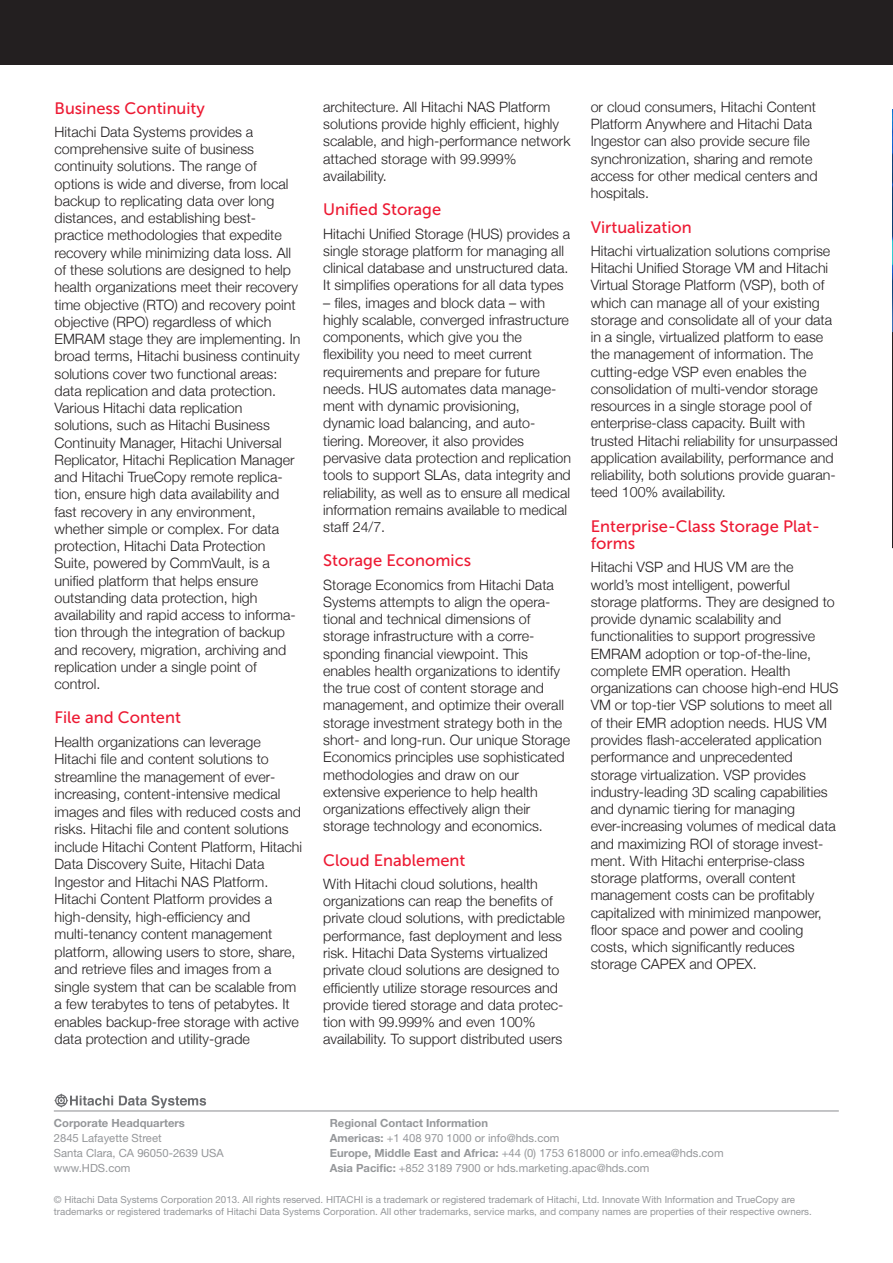
<style>
.page{position:relative;width:893px;height:1263px;background:#fff}
.page>*{position:absolute;margin:0;border:0;box-sizing:border-box;transform-origin:0 0}
.t1{font:16.5px/17.2px "Museo Sans 500";color:#ed1a33}
.t2{font:300 14.25px/17.2px "Helvetica Neue";color:#231f20}
.t3{font:11.25px/15px "Helvetica Neue LT Std";color:#95979a}
.t4{font:700 11.25px "Helvetica Neue LT Std";color:#95979a}
.t5{font:9.75px/11.7px "Helvetica Neue LT Std";color:#95979a}
.s1{font-weight:700}
</style>
<div class="page">
<img style="left:892px;top:109px;width:1px;height:223px">
<hr style="left:54px;top:1110px;width:785px;height:1px;background:#8a8c8f">
<svg style="left:54px;top:1093px;width:59px;height:15px"></svg>
<svg style="left:119px;top:1095px;width:87px;height:13px"></svg>
<div style="left:0;top:0;width:893px;height:64px;background:#231f20"></div>
<svg style="left:892px;top:332px;width:1px;height:216px"></svg>
<p class="t1" style="left:55px;top:99px;width:152px">Business Continuity</p>
<p class="t2" style="left:55px;top:123px;width:247px">Hitachi Data Systems provides a comprehensive suite of business continuity solutions. The range of options is wide and diverse, from local backup to replicating data over long distances, and establishing best&shy;practice methodologies that expedite recovery while minimizing data loss. All of these solutions are designed to help health organizations meet their recovery time objective (RTO) and recovery point objective (RPO) regardless of which EMRAM stage they are implementing. In broad terms, Hitachi business continuity solutions cover two functional areas: data replication and data protection.<br>Various Hitachi data replication solutions, such as Hitachi Business Continuity Manager, Hitachi Universal Replicator, Hitachi Replication Manager and Hitachi TrueCopy remote replica&shy;tion, ensure high data availability and fast recovery in any environment, whether simple or complex. For data protection, Hitachi Data Protection Suite, powered by CommVault, is a unified platform that helps ensure outstanding data protection, high availability and rapid access to informa&shy;tion through the integration of backup and recovery, migration, archiving and replication under a single point of control.</p>
<p class="t1" style="left:55px;top:709px;width:128px">File and Content</p>
<p class="t2" style="left:55px;top:733px;width:249px">Health organizations can leverage Hitachi file and content solutions to streamline the management of ever&shy;increasing, content-intensive medical images and files with reduced costs and risks. Hitachi file and content solutions include Hitachi Content Platform, Hitachi Data Discovery Suite, Hitachi Data Ingestor and Hitachi NAS Platform.<br>Hitachi Content Platform provides a high-density, high-efficiency and multi-tenancy content management platform, allowing users to store, share, and retrieve files and images from a single system that can be scalable from a few terabytes to tens of petabytes. It enables backup-free storage with active data protection and utility-grade</p>
<p class="t2" style="left:323px;top:98px;width:249px">architecture. All Hitachi NAS Platform solutions provide highly efficient, highly scalable, and high-performance network attached storage with 99.999% availability.</p>
<p class="t1" style="left:323px;top:201px;width:119px">Unified Storage</p>
<p class="t2" style="left:323px;top:225px;width:249px">Hitachi Unified Storage (HUS) provides a single storage platform for managing all clinical database and unstructured data.<br>It simplifies operations for all data types</p>
<p class="t2" style="left:323px;top:294px;width:249px">– files, images and block data – with highly scalable, converged infrastructure components, which give you the flexibility you need to meet current requirements and prepare for future needs. HUS automates data manage&shy;ment with dynamic provisioning, dynamic load balancing, and auto&shy;tiering. Moreover, it also provides pervasive data protection and replication tools to support SLAs, data integrity and reliability, as well as to ensure all medical information remains available to medical staff 24/7.</p>
<p class="t1" style="left:323px;top:552px;width:149px">Storage Economics</p>
<p class="t2" style="left:323px;top:576px;width:248px">Storage Economics from Hitachi Data Systems attempts to align the opera&shy;tional and technical dimensions of storage infrastructure with a corre&shy;sponding financial viewpoint. This enables health organizations to identify the true cost of content storage and management, and optimize their overall storage investment strategy both in the short- and long-run. Our unique Storage Economics principles use sophisticated methodologies and draw on our extensive experience to help health organizations effectively align their storage technology and economics.</p>
<p class="t1" style="left:323px;top:851px;width:144px">Cloud Enablement</p>
<p class="t2" style="left:323px;top:875px;width:243px">With Hitachi cloud solutions, health organizations can reap the benefits of private cloud solutions, with predictable performance, fast deployment and less risk. Hitachi Data Systems virtualized private cloud solutions are designed to efficiently utilize storage resources and provide tiered storage and data protec&shy;tion with 99.999% and even 100% availability. To support distributed users</p>
<p class="t2" style="left:591px;top:98px;width:229px">or cloud consumers, Hitachi Content<br>Platform Anywhere and Hitachi Data<br>Ingestor can also provide secure file synchronization, sharing and remote access for other medical centers and hospitals.</p>
<p class="t1" style="left:591px;top:218px;width:103px">Virtualization</p>
<p class="t2" style="left:591px;top:242px;width:249px">Hitachi virtualization solutions comprise Hitachi Unified Storage VM and Hitachi Virtual Storage Platform (VSP), both of which can manage all of your existing storage and consolidate all of your data in a single, virtualized platform to ease the management of information. The cutting-edge VSP even enables the consolidation of multi-vendor storage resources in a single storage pool of enterprise-class capacity. Built with trusted Hitachi reliability for unsurpassed application availability, performance and reliability, both solutions provide guaran&shy;teed 100% availability.</p>
<p class="t1" style="left:591px;top:518px;width:231px">Enterprise-Class Storage Plat&shy;forms</p>
<p class="t2" style="left:591px;top:558px;width:249px">Hitachi VSP and HUS VM are the world’s most intelligent, powerful storage platforms. They are designed to provide dynamic scalability and functionalities to support progressive EMRAM adoption or top-of-the-line, complete EMR operation. Health organizations can choose high-end HUS VM or top-tier VSP solutions to meet all of their EMR adoption needs. HUS VM provides flash-accelerated application performance and unprecedented storage virtualization. VSP provides industry-leading 3D scaling capabilities and dynamic tiering for managing ever-increasing volumes of medical data and maximizing ROI of storage invest&shy;ment. With Hitachi enterprise-class storage platforms, overall content management costs can be profitably capitalized with minimized manpower, floor space and power and cooling costs, which significantly reduces storage CAPEX and OPEX.</p>
<p class="t4" style="left:54px;top:1116px;width:133px">Corporate Headquarters</p>
<p class="t3" style="left:54px;top:1131px;width:172px">2845 Lafayette Street<br>Santa Clara, CA 96050-2639 USA www.HDS.com</p>
<p class="t3" style="left:330px;top:1116px;width:395px"><span class="s1">Regional Contact Information<br>Americas:</span> +1 408 970 1000 or info@hds.com<br><span class="s1">Europe, Middle East and Africa:</span> +44 (0) 1753 618000 or info.emea@hds.com <span class="s1">Asia Pacific:</span> +852 3189 7900 or hds.marketing.apac@hds.com</p>
<p class="t5" style="left:54px;top:1193px;width:759px">© Hitachi Data Systems Corporation 2013. All rights reserved. HITACHI is a trademark or registered trademark of Hitachi, Ltd. Innovate With Information and TrueCopy are trademarks or registered trademarks of Hitachi Data Systems Corporation. All other trademarks, service marks, and company names are properties of their respective owners.</p>
</div>
